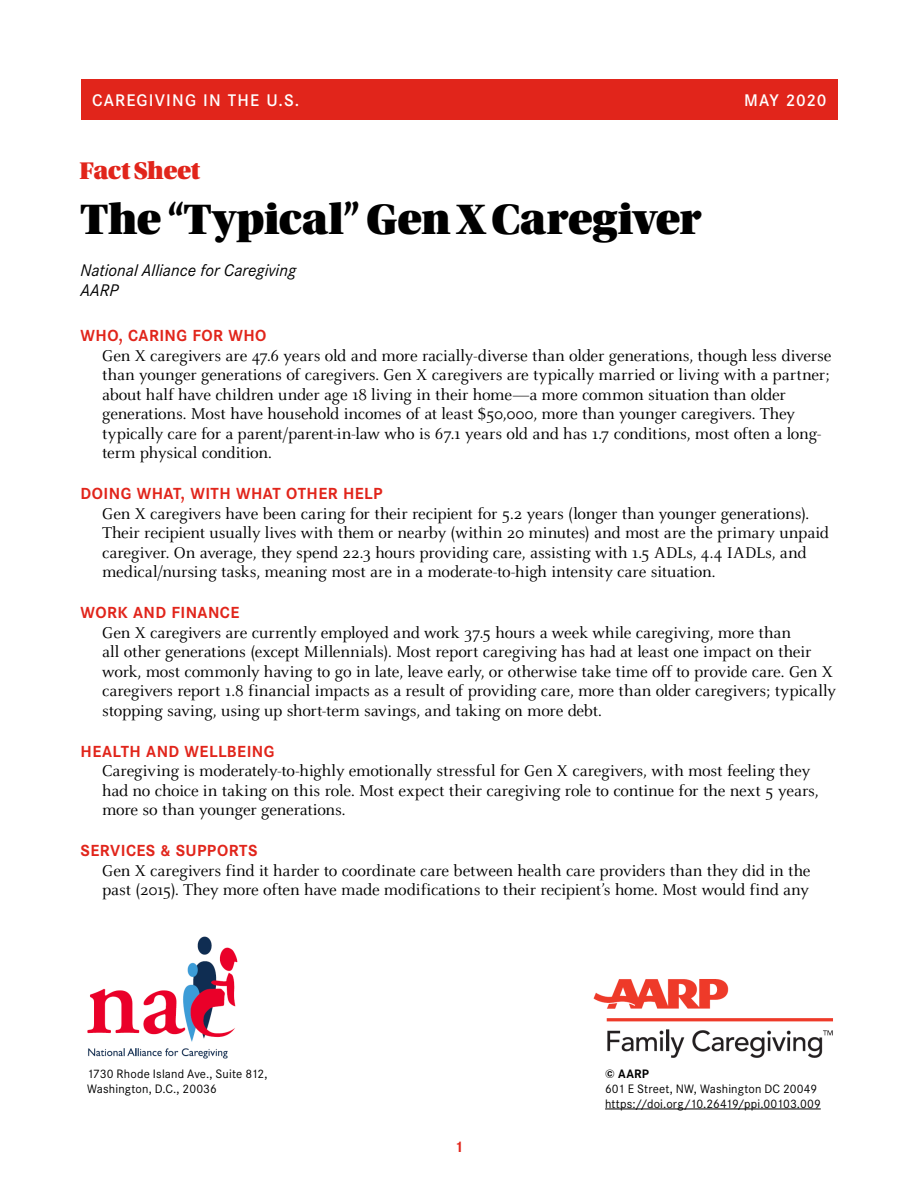
<style>
.page{position:relative;width:918px;height:1188px;background:#fff}
.page>*{position:absolute;margin:0;border:0;box-sizing:border-box;transform-origin:0 0}
.t1{font:45px "Utopia Std Black Headline";letter-spacing:-.005em;color:#000}
.t2{font:25.5px "Utopia Std Black Headline";letter-spacing:-.015em;color:#e1251b}
.t3{font:17.25px/19.5px "Celeste Pro";letter-spacing:-.01em;color:#000}
.t4{font:italic 16.5px/19.8px "Corporate S";color:#000}
.t5{font:500 16.5px "Corporate S";letter-spacing:.065em;color:#fff}
.t6{font:700 15.75px "Corporate S";letter-spacing:.025em;color:#e1251b}
.t7{font:700 15px "Corporate S";color:#e1251b}
.t8{font:12px/15px "Corporate S";letter-spacing:.015em;color:#000}
.t9{font:700 12px "Corporate S";color:#000}
</style>
<div class="page">
<div style="left:81px;top:79px;width:757px;height:41px;background:#e1251b"></div>
<img style="left:87px;top:936px;width:151px;height:123px">
<img style="left:593px;top:979px;width:240px;height:79px">
<hr style="left:605px;top:1109px;width:216px;height:1px;background:#000">
<p class="t5" style="left:92px;top:90px;width:209px">CAREGIVING IN THE U.S.</p>
<p class="t5" style="left:744px;top:90px;width:84px">MAY 2020</p>
<h2 class="t2" style="left:80px;top:158px;width:122px">Fact Sheet</h2>
<h1 class="t1" style="left:81px;top:196px;width:622px">The “Typical” Gen X Caregiver</h1>
<p class="t4" style="left:81px;top:260px;width:217px">National Alliance for Caregiving<br>AARP</p>
<p class="t6" style="left:81px;top:326px;width:187px">WHO, CARING FOR WHO</p>
<p class="t3" style="left:102px;top:345px;width:731px">Gen X caregivers are 47.6 years old and more racially-diverse than older generations, though less diverse than younger generations of caregivers. Gen X caregivers are typically married or living with a partner; about half have children under age 18 living in their home—a more common situation than older generations. Most have household incomes of at least $50,000, more than younger caregivers. They typically care for a parent/parent-in-law who is 67.1 years old and has 1.7 conditions, most often a long&shy;term physical condition.</p>
<p class="t6" style="left:81px;top:484px;width:303px">DOING WHAT, WITH WHAT OTHER HELP</p>
<p class="t3" style="left:102px;top:503px;width:728px">Gen X caregivers have been caring for their recipient for 5.2 years (longer than younger generations).<br>Their recipient usually lives with them or nearby (within 20 minutes) and most are the primary unpaid caregiver. On average, they spend 22.3 hours providing care, assisting with 1.5 ADLs, 4.4 IADLs, and medical/nursing tasks, meaning most are in a moderate-to-high intensity care situation.</p>
<p class="t6" style="left:81px;top:603px;width:160px">WORK AND FINANCE</p>
<p class="t3" style="left:102px;top:622px;width:735px">Gen X caregivers are currently employed and work 37.5 hours a week while caregiving, more than<br>all other generations (except Millennials). Most report caregiving has had at least one impact on their work, most commonly having to go in late, leave early, or otherwise take time off to provide care. Gen X caregivers report 1.8 financial impacts as a result of providing care, more than older caregivers; typically stopping saving, using up short-term savings, and taking on more debt.</p>
<p class="t6" style="left:81px;top:742px;width:195px">HEALTH AND WELLBEING</p>
<p class="t3" style="left:102px;top:761px;width:718px">Caregiving is moderately-to-highly emotionally stressful for Gen X caregivers, with most feeling they had no choice in taking on this role. Most expect their caregiving role to continue for the next 5 years, more so than younger generations.</p>
<p class="t6" style="left:81px;top:841px;width:178px">SERVICES &amp; SUPPORTS</p>
<p class="t3" style="left:102px;top:861px;width:710px">Gen X caregivers find it harder to coordinate care between health care providers than they did in the past (2015). They more often have made modifications to their recipient’s home. Most would find any</p>
<p class="t8" style="left:87px;top:1066px;width:182px">1730 Rhode Island Ave., Suite 812,<br>Washington, D.C., 20036</p>
<p class="t9" style="left:605px;top:1066px;width:45px">© AARP</p>
<p class="t8" style="left:605px;top:1081px;width:217px">601 E Street, NW, Washington DC 20049 https://doi.org/10.26419/ppi.00103.009</p>
<p class="t7" style="left:454px;top:1138px;width:11px">1</p>
</div>
